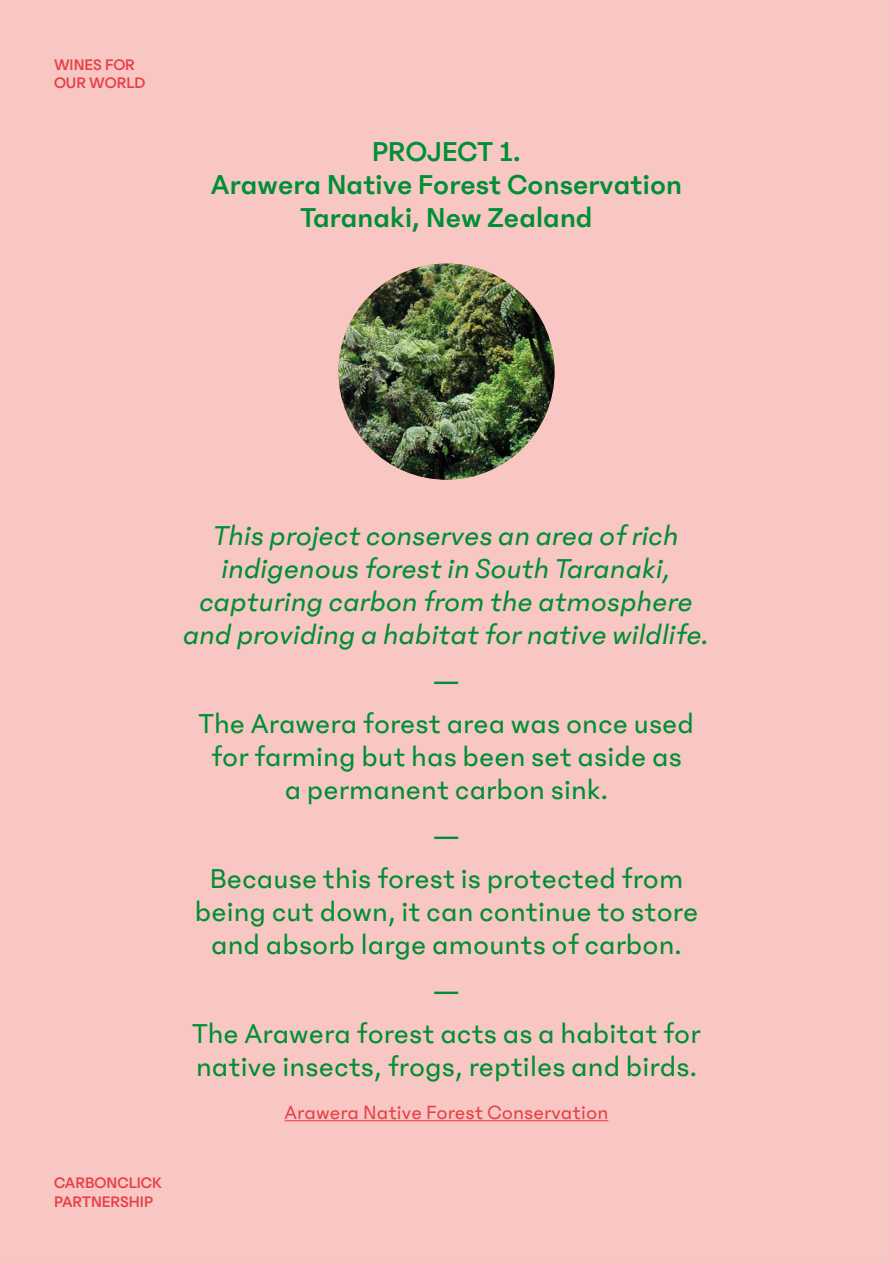
<style>
.page{position:relative;width:893px;height:1263px;background:#f9c7c3}
.page>*{position:absolute;margin:0;border:0;box-sizing:border-box;transform-origin:0 0}
.t1{font:30px/44.5px "Phantom Sans 0.7";letter-spacing:.005em;color:#008e36;text-align:center}
.t2{font:italic 30px/33px "Phantom Sans 0.7";color:#008e36;text-align:center}
.t3{font:500 30px/33px "Phantom Sans 0.7";letter-spacing:.005em;color:#008e36;text-align:center}
.t4{font:21px "Phantom Sans 0.7";letter-spacing:.005em;color:#e84047}
.t5{font:500 16.8px/18.3px "Phantom Sans 0.7";color:#e84047}
</style>
<div class="page">
<img style="left:338px;top:264px;width:216px;height:216px;border-radius:108px">
<hr style="left:285px;top:1120px;width:323px;height:1px;background:#e84047">
<p class="t5" style="left:54px;top:55px;width:93px">WINES FOR<br>OUR WORLD</p>
<p class="t3" style="left:211px;top:135px;width:473px">PROJECT 1.<br>Arawera Native Forest Conservation<br>Taranaki, New Zealand</p>
<p class="t2" style="left:183px;top:519px;width:528px">This project conserves an area of rich indigenous forest in South Taranaki, capturing carbon from the atmosphere and providing a habitat for native wildlife.</p>
<p class="t1" style="left:199px;top:657px;width:497px">—<br>The Arawera forest area was once used</p>
<p class="t1" style="left:211px;top:740px;width:472px;line-height:33px">for farming but has been set aside as a permanent carbon sink.</p>
<p class="t1" style="left:210px;top:812px;width:475px">—<br>Because this forest is protected from</p>
<p class="t1" style="left:195px;top:895px;width:505px;line-height:33px">being cut down, it can continue to store and absorb large amounts of carbon.</p>
<p class="t1" style="left:192px;top:967px;width:509px">—<br>The Arawera forest acts as a habitat for</p>
<p class="t1" style="left:196px;top:1044px;width:502px">native insects, frogs, reptiles and birds.</p>
<p class="t4" style="left:285px;top:1100px;width:325px">Arawera Native Forest Conservation</p>
<p class="t5" style="left:54px;top:1174px;width:109px">CARBONCLICK<br>PARTNERSHIP</p>
</div>
